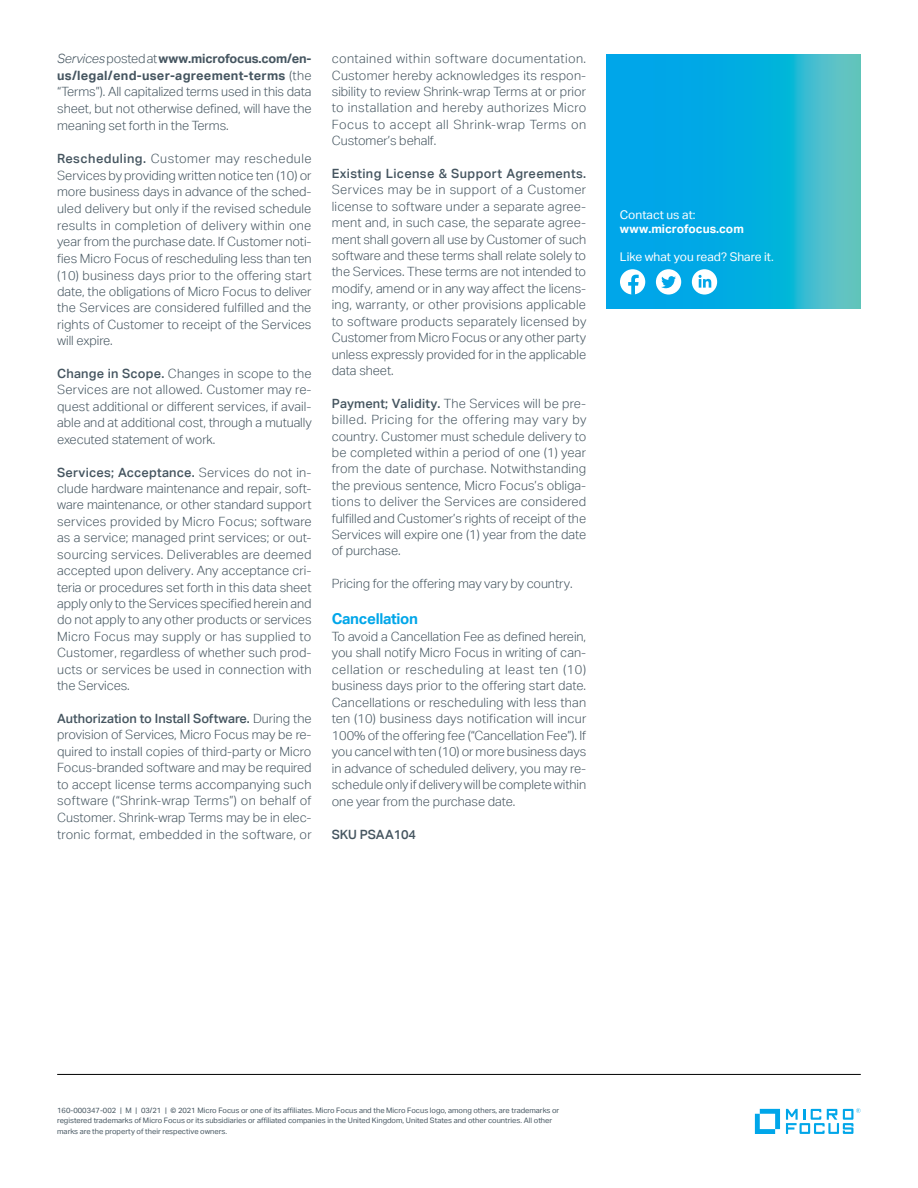
<style>
.page{position:relative;width:918px;height:1188px;background:#fff}
.page>*{position:absolute;margin:0;border:0;box-sizing:border-box;transform-origin:0 0}
.body_8_5_11-grey{font:700 15px "Aktiv Grotesk";letter-spacing:-.02em;color:#00a6e9}
.body_8_5_11-grey-2{font:300 12.75px/16.4px "Aktiv Grotesk";color:#455560;text-align:justify}
.body_8_5_11-grey-3{font:500 12.75px "Aktiv Grotesk";letter-spacing:-.005em;color:#455560}
.Contact_8_9_5-regula{font:12px "Aktiv Grotesk";color:#fff}
.Contact_URL_8_9_5-bo{font:700 12px "Aktiv Grotesk";color:#fff}
.mousetype-legal_5_7{font:7.5px/10.5px "Aktiv Grotesk";color:#455560}
.s1{font-style:italic}
.s2{font-weight:700}
.s3{font-weight:500}
</style>
<div class="page">
<hr style="left:57px;top:1074px;width:804px;height:1px;background:#000">
<svg style="left:755px;top:1109px;width:25px;height:25px"></svg>
<svg style="left:786px;top:1108px;width:75px;height:26px"></svg>
<svg style="left:606px;top:54px;width:255px;height:254px;background:#12afdd"></svg>
<div style="left:620px;top:269px;width:25px;height:26px;background:#fff;border-radius:50%"></div>
<svg style="left:628px;top:275px;width:11px;height:20px"></svg>
<div style="left:656px;top:269px;width:25px;height:26px;background:#fff;border-radius:50%"></div>
<svg style="left:661px;top:276px;width:15px;height:12px"></svg>
<div style="left:692px;top:269px;width:25px;height:26px;background:#fff;border-radius:50%"></div>
<svg style="left:699px;top:275px;width:12px;height:13px"></svg>
<p class="body_8_5_11-grey-2" style="left:57px;top:50px;width:256px"><span class="s1">Services</span> posted at <span class="s2">www.microfocus.com/en&shy;us/legal/end-user-agreement-terms</span> (the “Terms”). All capitalized terms used in this data sheet, but not otherwise defined, will have the meaning set forth in the Terms.</p>
<p class="body_8_5_11-grey-2" style="left:57px;top:150px;width:256px"><span class="s3">Rescheduling.</span> Customer may reschedule Services by providing written notice ten (10) or more business days in advance of the sched&shy;uled delivery but only if the revised schedule results in completion of delivery within one year from the purchase date. If Customer noti&shy;fies Micro Focus of rescheduling less than ten (10) business days prior to the offering start date, the obligations of Micro Focus to deliver the Services are considered fulfilled and the rights of Customer to receipt of the Services will expire.</p>
<p class="body_8_5_11-grey-2" style="left:57px;top:365px;width:256px"><span class="s3">Change in Scope.</span> Changes in scope to the Services are not allowed. Customer may re&shy;quest additional or different services, if avail&shy;able and at additional cost, through a mutually executed statement of work.</p>
<p class="body_8_5_11-grey-2" style="left:57px;top:464px;width:256px"><span class="s3">Services; Acceptance.</span> Services do not in&shy;clude hardware maintenance and repair, soft&shy;ware maintenance, or other standard support services provided by Micro Focus; software as a service; managed print services; or out&shy;sourcing services. Deliverables are deemed accepted upon delivery. Any acceptance cri&shy;teria or procedures set forth in this data sheet apply only to the Services specified herein and do not apply to any other products or services Micro Focus may supply or has supplied to Customer, regardless of whether such prod&shy;ucts or services be used in connection with the Services.</p>
<p class="body_8_5_11-grey-2" style="left:57px;top:710px;width:256px"><span class="s3">Authorization to Install Software.</span> During the provision of Services, Micro Focus may be re&shy;quired to install copies of third-party or Micro Focus-branded software and may be required to accept license terms accompanying such software (“Shrink-wrap Terms”) on behalf of Customer. Shrink-wrap Terms may be in elec&shy;tronic format, embedded in the software, or</p>
<p class="body_8_5_11-grey-2" style="left:332px;top:50px;width:256px">contained within software documentation.<br>Customer hereby acknowledges its respon&shy;sibility to review Shrink-wrap Terms at or prior to installation and hereby authorizes Micro Focus to accept all Shrink-wrap Terms on Customer’s behalf.</p>
<p class="body_8_5_11-grey-2" style="left:332px;top:165px;width:256px"><span class="s3">Existing License &amp; Support Agreements.<br></span>Services may be in support of a Customer license to software under a separate agree&shy;ment and, in such case, the separate agree&shy;ment shall govern all use by Customer of such software and these terms shall relate solely to the Services. These terms are not intended to modify, amend or in any way affect the licens&shy;ing, warranty, or other provisions applicable to software products separately licensed by Customer from Micro Focus or any other party unless expressly provided for in the applicable data sheet.</p>
<p class="body_8_5_11-grey-2" style="left:332px;top:395px;width:256px;text-align:left"><span class="s3">Payment; Validity.</span> The Services will be pre&shy;billed. Pricing for the offering may vary by country. Customer must schedule delivery to be completed within a period of one (1) year from the date of purchase. Notwithstanding the previous sentence, Micro Focus’s obliga&shy;tions to deliver the Services are considered fulfilled and Customer’s rights of receipt of the Services will expire one (1) year from the date of purchase.</p>
<p class="body_8_5_11-grey-2" style="left:332px;top:576px;width:242px">Pricing for the offering may vary by country.</p>
<p class="body_8_5_11-grey" style="left:332px;top:610px;width:88px">Cancellation</p>
<p class="body_8_5_11-grey-2" style="left:332px;top:628px;width:256px">To avoid a Cancellation Fee as defined herein, you shall notify Micro Focus in writing of can&shy;cellation or rescheduling at least ten (10) business days prior to the offering start date.<br>Cancellations or rescheduling with less than ten (10) business days notification will incur 100% of the offering fee (“Cancellation Fee”). If you cancel with ten (10) or more business days in advance of scheduled delivery, you may re&shy;schedule only if delivery will be complete within one year from the purchase date.</p>
<p class="body_8_5_11-grey-3" style="left:332px;top:826px;width:86px">SKU PSAA104</p>
<p class="Contact_8_9_5-regula" style="left:620px;top:207px;width:77px">Contact us at:</p>
<p class="Contact_URL_8_9_5-bo" style="left:620px;top:221px;width:125px">www.microfocus.com</p>
<p class="Contact_8_9_5-regula" style="left:620px;top:250px;width:155px">Like what you read? Share it.</p>
<p class="mousetype-legal_5_7" style="left:57px;top:1105px;width:504px">160-000347-002 | M | 03/21 | © 2021 Micro Focus or one of its affiliates. Micro Focus and the Micro Focus logo, among others, are trademarks or registered trademarks of Micro Focus or its subsidiaries or affiliated companies in the United Kingdom, United States and other countries. All other marks are the property of their respective owners.</p>
</div>
